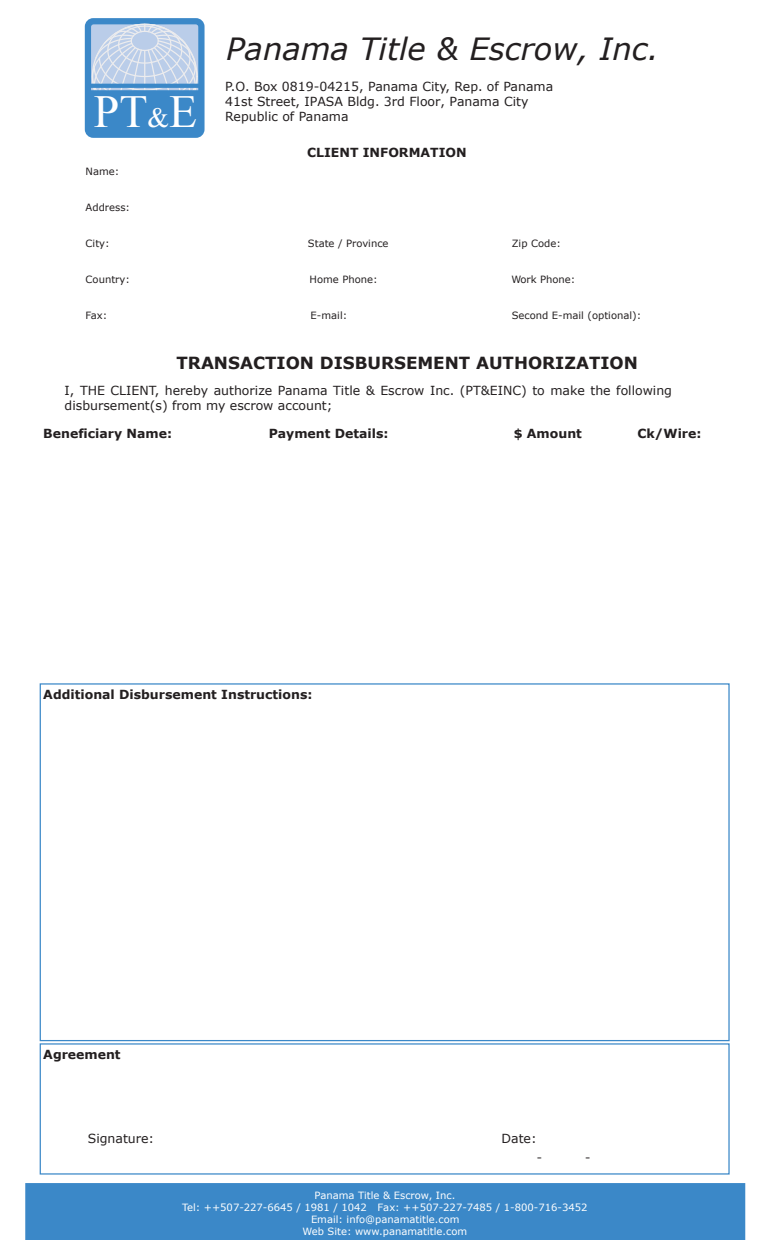
<style>
.page{position:relative;width:765px;height:1260px;background:#fff}
.page>*{position:absolute;margin:0;border:0;box-sizing:border-box;transform-origin:0 0}
.t1{font:45.88px "Times New Roman";color:#fff}
.t2{font:italic 30.62px "Verdana";color:#231f20}
.t3{font:700 16.75px "Verdana";color:#231f20}
.t4{font:15px "Myriad";color:#231f20}
.t5{font:12.5px/15px "Verdana";color:#231f20}
.t6{font:700 12.5px "Verdana";color:#231f20}
.t7{font:10px/12px "Verdana";color:#fff;text-align:center}
.t8{font:10px "Verdana";color:#231f20}
.s1{font-size:27.88px}
</style>
<div class="page">
<svg style="left:84px;top:18px;width:121px;height:118px;background:#a7c3e2"></svg>
<div style="left:89px;top:90px;width:112px;height:44px;background:#3b88c8"></div>
<svg style="left:89px;top:84px;width:113px;height:4px"></svg>
<div style="left:25px;top:1183px;width:720px;height:57px;background:#3b88c8"></div>
<h1 class="t1" style="left:94px;top:81px;width:105px">PT<span class="s1">&amp;</span>E</h1>
<h2 class="t2" style="left:226px;top:29px;width:434px">Panama Title &amp; Escrow, Inc.</h2>
<p class="t5" style="left:225px;top:79px;width:329px">P.O. Box 0819-04215, Panama City, Rep. of Panama<br>41st Street, IPASA Bldg. 3rd Floor, Panama City<br>Republic of Panama</p>
<p class="t6" style="left:307px;top:144px;width:161px">CLIENT INFORMATION</p>
<p class="t8" style="left:86px;top:165px;width:35px">Name:</p>
<p class="t8" style="left:86px;top:201px;width:46px">Address:</p>
<p class="t8" style="left:86px;top:237px;width:26px">City:</p>
<p class="t8" style="left:308px;top:237px;width:82px">State / Province</p>
<p class="t8" style="left:512px;top:237px;width:51px">Zip Code:</p>
<p class="t8" style="left:86px;top:273px;width:46px">Country:</p>
<p class="t8" style="left:310px;top:273px;width:70px">Home Phone:</p>
<p class="t8" style="left:511px;top:273px;width:66px">Work Phone:</p>
<p class="t8" style="left:86px;top:309px;width:23px">Fax:</p>
<p class="t8" style="left:311px;top:309px;width:38px">E-mail:</p>
<p class="t8" style="left:512px;top:309px;width:131px">Second E-mail (optional):</p>
<h3 class="t3" style="left:177px;top:352px;width:463px">TRANSACTION DISBURSEMENT AUTHORIZATION</h3>
<p class="t5" style="left:65px;top:383px;width:609px">I, THE CLIENT, hereby authorize Panama Title &amp; Escrow Inc. (PT&amp;EINC) to make the following disbursement(s) from my escrow account;</p>
<p class="t6" style="left:43px;top:425px;width:130px">Beneficiary Name:</p>
<p class="t6" style="left:269px;top:425px;width:121px">Payment Details:</p>
<p class="t6" style="left:514px;top:425px;width:70px">$ Amount</p>
<p class="t6" style="left:637px;top:425px;width:66px">Ck/Wire:</p>
<p class="t6" style="left:43px;top:686px;width:271px">Additional Disbursement Instructions:</p>
<p class="t6" style="left:43px;top:1047px;width:79px">Agreement</p>
<p class="t5" style="left:88px;top:1130px;width:68px">Signature:</p>
<p class="t5" style="left:502px;top:1130px;width:37px">Date:</p>
<p class="t4" style="left:537px;top:1149px;width:6px">-</p>
<p class="t4" style="left:585px;top:1149px;width:6px">-</p>
<p class="t7" style="left:182px;top:1189px;width:407px">Panama Title &amp; Escrow, Inc.<br>Tel: ++507-227-6645 / 1981 / 1042 Fax: ++507-227-7485 / 1-800-716-3452<br>Email: info@panamatitle.com<br>Web Site: www.panamatitle.com</p>
</div>
